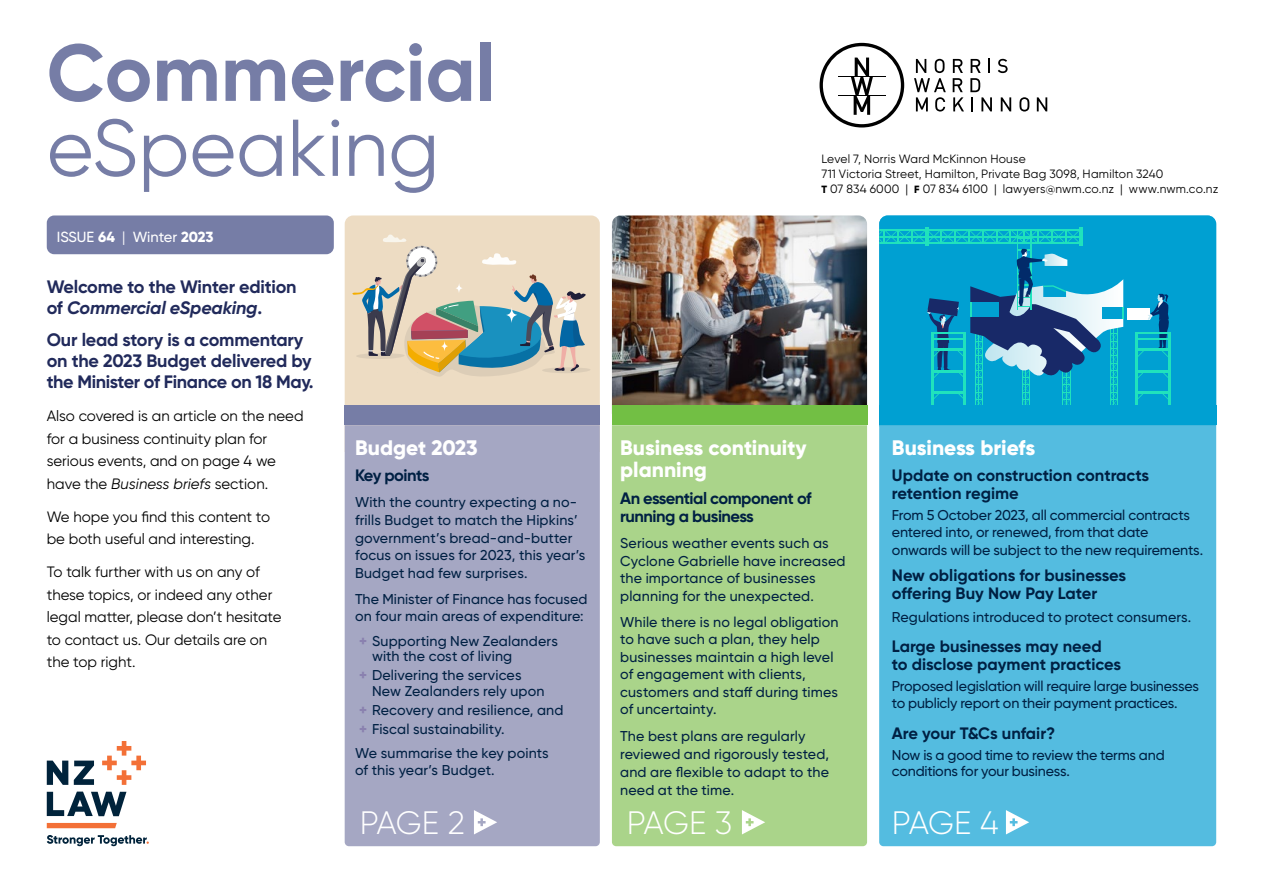
<style>
.page{position:relative;width:1263px;height:893px;background:#fff}
.page>*{position:absolute;margin:0;border:0;box-sizing:border-box;transform-origin:0 0}
.t1{font:700 80.25px "Gilroy";color:#767da6}
.t2{font:80.25px "Gilroy";color:#767da6}
.t3{font:300 32.4px "Gilroy";letter-spacing:-.025em;color:#fff}
.t4{font:800 21px/22.5px "Gilroy";color:#fff}
.t5{font:700 18px/21px "Gilroy";letter-spacing:-.015em;color:#212a5b}
.t6{font:700 16.5px/18px "Gilroy";letter-spacing:-.005em;color:#002043}
.t7{font:700 16.5px/18px "Gilroy";letter-spacing:-.03em;color:#002043}
.t8{font:15px/22.5px "Gilroy";color:#000}
.t9{font:500 14.7px "Gilroy";color:#fff}
.t10{font:500 14.25px/17.5px "Gilroy";letter-spacing:.005em;color:#002043}
.t11{font:500 14.25px/16.6px "Gilroy";letter-spacing:-.015em;color:#002043}
.t12{font:12px/15px "Gilroy";letter-spacing:.015em;color:#000}
.s1{font-weight:800}
.s2{font-weight:400}
.s3{font-style:italic}
.s4{font-weight:800;color:#8a81af}
.s5{font-weight:800;font-size:10.5px}
</style>
<div class="page">
<div style="left:879px;top:215px;width:337px;height:191px;background:#00a0d2"></div>
<hr style="left:1079px;top:228px;width:3px;height:18px;background:#20e2bc">
<hr style="left:922px;top:243px;width:159px;height:1px;background:#20e2bc">
<hr style="left:922px;top:229px;width:159px;height:2px;background:#20e2bc">
<hr style="left:925px;top:228px;width:3px;height:18px;background:#20e2bc">
<hr style="left:879px;top:243px;width:47px;height:1px;background:#20e2bc">
<hr style="left:879px;top:229px;width:47px;height:2px;background:#20e2bc">
<hr style="left:1018px;top:233px;width:1px;height:77px;background:#20e2bc">
<hr style="left:1017px;top:233px;width:1px;height:77px;background:#20e2bc">
<hr style="left:1031px;top:233px;width:1px;height:77px;background:#20e2bc">
<hr style="left:1030px;top:233px;width:1px;height:77px;background:#20e2bc">
<svg style="left:879px;top:230px;width:200px;height:13px;background:#10c2c6"></svg>
<div style="left:1102px;top:307px;width:22px;height:11px;background:#20e2bc"></div>
<div style="left:1127px;top:308px;width:23px;height:11px;background:#fff"></div>
<hr style="left:1135px;top:333px;width:3px;height:82px;background:#20e2bc">
<hr style="left:1168px;top:333px;width:2px;height:82px;background:#20e2bc">
<hr style="left:1136px;top:391px;width:33px;height:2px;background:#20e2bc">
<hr style="left:1136px;top:370px;width:33px;height:2px;background:#20e2bc">
<svg style="left:1138px;top:393px;width:6px;height:7px"></svg>
<svg style="left:1138px;top:372px;width:6px;height:7px"></svg>
<svg style="left:1162px;top:372px;width:6px;height:6px"></svg>
<svg style="left:1162px;top:393px;width:6px;height:7px"></svg>
<svg style="left:1137px;top:294px;width:32px;height:63px;background:#1d99bd"></svg>
<svg style="left:927px;top:249px;width:196px;height:157px;background:#2596c1"></svg>
<div style="left:345px;top:215px;width:255px;height:191px;background:#eddcc3"></div>
<svg style="left:352px;top:235px;width:239px;height:142px;background:#bdbdaf"></svg>
<img style="left:612px;top:215px;width:255px;height:191px">
<div style="left:879px;top:425px;width:337px;height:421px;background:#54bce0"></div>
<div style="left:345px;top:425px;width:255px;height:421px;background:#a5a7c3"></div>
<div style="left:612px;top:425px;width:255px;height:421px;background:#aad48a"></div>
<div style="left:345px;top:406px;width:255px;height:19px;background:#767da6"></div>
<div style="left:612px;top:406px;width:255px;height:19px;background:#72bf44"></div>
<div style="left:879px;top:406px;width:337px;height:19px;background:#00a0d2"></div>
<svg style="left:474px;top:810px;width:23px;height:24px"></svg>
<svg style="left:1006px;top:810px;width:23px;height:24px"></svg>
<svg style="left:742px;top:810px;width:23px;height:24px"></svg>
<svg style="left:47px;top:792px;width:79px;height:24px"></svg>
<svg style="left:47px;top:761px;width:47px;height:24px"></svg>
<svg style="left:102px;top:741px;width:44px;height:44px"></svg>
<svg style="left:47px;top:823px;width:70px;height:5px"></svg>
<svg style="left:47px;top:835px;width:102px;height:11px"></svg>
<div style="left:47px;top:215px;width:287px;height:39px;background:#767da6;border-radius:7px"></div>
<svg style="left:998px;top:59px;width:9px;height:14px"></svg>
<svg style="left:914px;top:59px;width:32px;height:53px"></svg>
<svg style="left:953px;top:59px;width:11px;height:52px"></svg>
<svg style="left:970px;top:59px;width:22px;height:52px"></svg>
<svg style="left:1001px;top:97px;width:10px;height:14px"></svg>
<svg style="left:1019px;top:97px;width:10px;height:15px"></svg>
<svg style="left:1037px;top:97px;width:10px;height:14px"></svg>
<svg style="left:819px;top:43px;width:85px;height:85px"></svg>
<hr style="left:838px;top:76px;width:47px;height:1px;background:#000">
<hr style="left:838px;top:95px;width:47px;height:1px;background:#000">
<h1 class="t1" style="left:47px;top:23px;width:450px">Commercial</h1>
<h1 class="t2" style="left:47px;top:99px;width:394px">eSpeaking</h1>
<p class="t9" style="left:57px;top:228px;width:158px">ISSUE <span class="s1">64</span> <span class="s2">|</span> Winter <span class="s1">2023</span></p>
<p class="t5" style="left:47px;top:276px;width:251px">Welcome to the Winter edition of <span class="s3">Commercial eSpeaking</span>.</p>
<p class="t5" style="left:47px;top:329px;width:268px">Our lead story is a commentary on the 2023 Budget delivered by the Minister of Finance on 18 May.</p>
<p class="t8" style="left:47px;top:404px;width:258px">Also covered is an article on the need for a business continuity plan for serious events, and on page 4 we have the <span class="s3">Business briefs</span> section.</p>
<p class="t8" style="left:47px;top:505px;width:225px">We hope you find this content to be both useful and interesting.</p>
<p class="t8" style="left:47px;top:561px;width:236px">To talk further with us on any of these topics, or indeed any other legal matter, please don’t hesitate to contact us. Our details are on the top right.</p>
<h3 class="t4" style="left:355px;top:436px;width:124px">Budget 2023</h3>
<p class="t7" style="left:355px;top:466px;width:76px">Key points</p>
<p class="t10" style="left:355px;top:494px;width:232px">With the country expecting a no&shy;frills Budget to match the Hipkins’ government’s bread-and-butter focus on issues for 2023, this year’s<br>Budget had few surprises.</p>
<p class="t10" style="left:355px;top:590px;width:234px">The Minister of Finance has focused on four main areas of expenditure:</p>
<p class="t10" style="left:372px;top:633px;width:187px;line-height:15.8px;text-indent:-13px"><span class="s4">+</span> Supporting New Zealanders with the cost of living</p>
<p class="t10" style="left:372px;top:667px;width:174px;line-height:15.8px;text-indent:-13px"><span class="s4">+</span> Delivering the services<br>New Zealanders rely upon</p>
<p class="t10" style="left:359px;top:700px;width:206px;line-height:18.9px"><span class="s4">+</span> Recovery and resilience, and <span class="s4">+</span> Fiscal sustainability.</p>
<p class="t10" style="left:355px;top:744px;width:195px">We summarise the key points of this year’s Budget.</p>
<p class="t12" style="left:821px;top:152px;width:398px">Level 7, Norris Ward McKinnon House<br>711 Victoria Street, Hamilton, Private Bag 3098, Hamilton 3240<br><span class="s5">T</span> 07 834 6000 | <span class="s5">F</span> 07 834 6100 | lawyers@nwm.co.nz | www.nwm.co.nz</p>
<h3 class="t4" style="left:620px;top:436px;width:188px">Business continuity planning</h3>
<p class="t7" style="left:620px;top:489px;width:193px">An essential component of running a business</p>
<p class="t10" style="left:620px;top:534px;width:227px">Serious weather events such as<br>Cyclone Gabrielle have increased the importance of businesses planning for the unexpected.</p>
<p class="t10" style="left:620px;top:613px;width:220px">While there is no legal obligation to have such a plan, they help businesses maintain a high level of engagement with clients, customers and staff during times of uncertainty.</p>
<p class="t10" style="left:620px;top:727px;width:210px;line-height:18px">The best plans are regularly reviewed and rigorously tested, and are flexible to adapt to the need at the time.</p>
<h3 class="t4" style="left:892px;top:436px;width:145px">Business briefs</h3>
<p class="t6" style="left:892px;top:466px;width:259px">Update on construction contracts retention regime</p>
<p class="t10" style="left:892px;top:507px;width:300px;line-height:16.6px">From 5 October 2023, all commercial contracts entered into, or renewed, from that date</p>
<p class="t10" style="left:892px;top:541px;width:313px">onwards will be subject to the new requirements.</p>
<p class="t6" style="left:892px;top:567px;width:236px">New obligations for businesses offering Buy Now Pay Later</p>
<p class="t10" style="left:892px;top:608px;width:301px">Regulations introduced to protect consumers.</p>
<p class="t6" style="left:892px;top:638px;width:231px">Large businesses may need to disclose payment practices</p>
<p class="t11" style="left:892px;top:678px;width:309px">Proposed legislation will require large businesses to publicly report on their payment practices.</p>
<p class="t6" style="left:892px;top:724px;width:165px">Are your T&amp;Cs unfair?</p>
<p class="t11" style="left:892px;top:746px;width:274px">Now is a good time to review the terms and conditions for your business.</p>
<h2 class="t3" style="left:360px;top:802px;width:107px">PAGE 2</h2>
<h2 class="t3" style="left:627px;top:802px;width:107px">PAGE 3</h2>
<h2 class="t3" style="left:892px;top:802px;width:108px">PAGE 4</h2>
</div>
